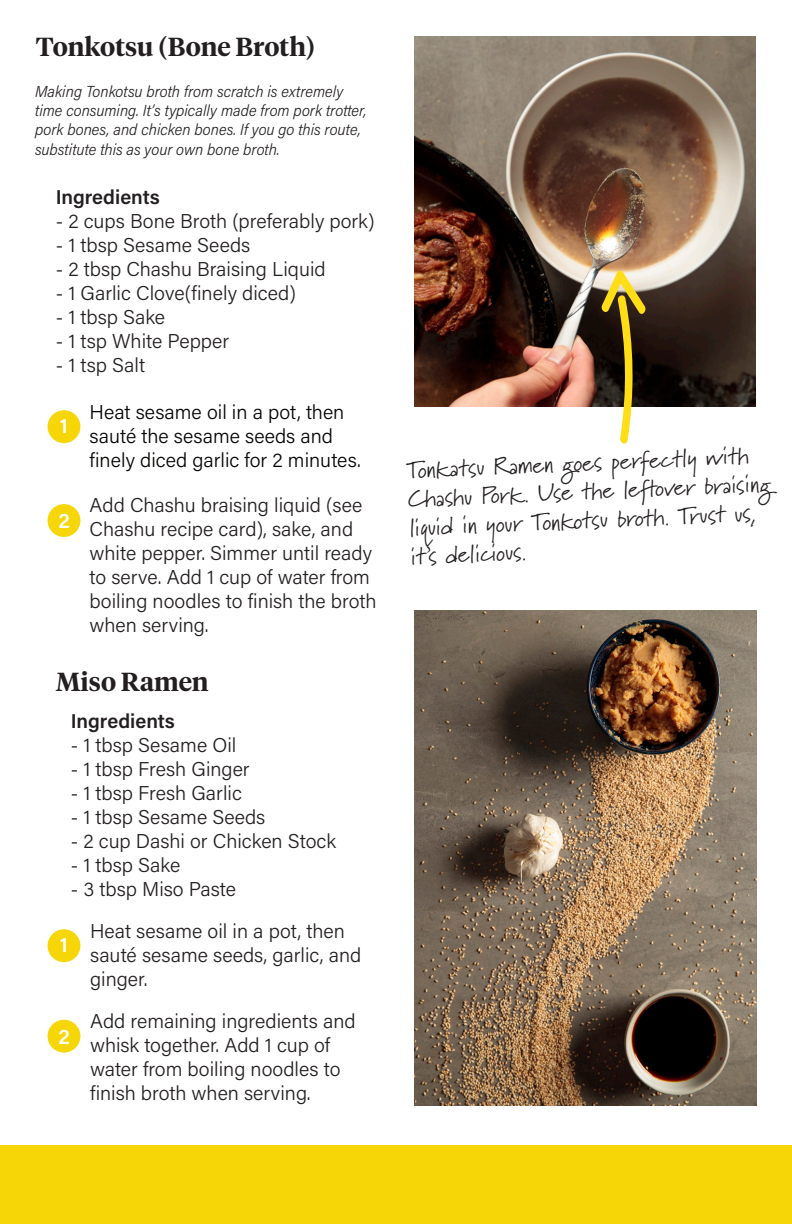
<style>
.page{position:relative;width:792px;height:1224px;background:#fff}
.page>*{position:absolute;margin:0;border:0;box-sizing:border-box;transform-origin:0 0}
.t1{font:600 26px "Tiempos Headline";color:#231f20}
.t2{font:24px/29.2px "Marydale";color:#231f20}
.t3{font:600 21.2px "Acumin Pro";color:#fff}
.t4{font:300 20px/24px "Acumin Pro";color:#231f20}
.t5{font:300 20px/24px "Acumin Pro";color:#040503}
.t6{font:600 20px "Acumin Pro";color:#231f20}
.t7{font:italic 300 16px/19.2px "Acumin Pro Semi Cond";color:#231f20}
</style>
<div class="page">
<div style="left:48px;top:410px;width:32px;height:33px;background:#f7d608;border-radius:50%"></div>
<div style="left:48px;top:929px;width:32px;height:33px;background:#f7d608;border-radius:50%"></div>
<div style="left:48px;top:504px;width:32px;height:33px;background:#f7d608;border-radius:50%"></div>
<div style="left:0;top:1145px;width:792px;height:79px;background:#f7d608"></div>
<div style="left:48px;top:1020px;width:32px;height:33px;background:#f7d608;border-radius:50%"></div>
<img style="left:414px;top:36px;width:342px;height:370px">
<svg style="left:600px;top:270px;width:48px;height:174px"></svg>
<img style="left:414px;top:610px;width:343px;height:496px">
<p class="t1" style="left:36px;top:29px;width:281px">Tonkotsu (Bone Broth)</p>
<p class="t7" style="left:35px;top:81px;width:333px">Making Tonkotsu broth from scratch is extremely time consuming. It’s typically made from pork trotter, pork bones, and chicken bones. If you go this route, substitute this as your own bone broth.</p>
<p class="t6" style="left:56px;top:183px;width:106px">Ingredients</p>
<p class="t4" style="left:56px;top:208px;width:320px">- 2 cups Bone Broth (preferably pork)</p>
<p class="t4" style="left:56px;top:232px;width:196px">- 1 tbsp Sesame Seeds</p>
<p class="t4" style="left:56px;top:256px;width:271px">- 2 tbsp Chashu Braising Liquid</p>
<p class="t4" style="left:56px;top:280px;width:242px">- 1 Garlic Clove(finely diced)</p>
<p class="t4" style="left:56px;top:304px;width:111px">- 1 tbsp Sake</p>
<p class="t4" style="left:56px;top:328px;width:175px">- 1 tsp White Pepper</p>
<p class="t4" style="left:56px;top:352px;width:91px">- 1 tsp Salt</p>
<p class="t3" style="left:60px;top:411px;width:10px">1</p>
<p class="t3" style="left:58px;top:506px;width:13px">2</p>
<p class="t5" style="left:90px;top:399px;width:273px">Heat sesame oil in a pot, then sauté the sesame seeds and finely diced garlic for 2 minutes.</p>
<p class="t4" style="left:90px;top:493px;width:288px">Add Chashu braising liquid (see<br>Chashu recipe card), sake, and white pepper. Simmer until ready to serve. Add 1 cup of water from boiling noodles to finish the broth when serving.</p>
<p class="t1" style="left:56px;top:664px;width:154px">Miso Ramen</p>
<p class="t6" style="left:71px;top:707px;width:106px">Ingredients</p>
<p class="t4" style="left:71px;top:732px;width:167px">- 1 tbsp Sesame Oil</p>
<p class="t4" style="left:71px;top:756px;width:180px">- 1 tbsp Fresh Ginger</p>
<p class="t4" style="left:71px;top:780px;width:173px">- 1 tbsp Fresh Garlic</p>
<p class="t4" style="left:71px;top:804px;width:196px">- 1 tbsp Sesame Seeds</p>
<p class="t4" style="left:71px;top:828px;width:267px">- 2 cup Dashi or Chicken Stock</p>
<p class="t4" style="left:71px;top:852px;width:111px">- 1 tbsp Sake</p>
<p class="t4" style="left:71px;top:876px;width:167px">- 3 tbsp Miso Paste</p>
<p class="t3" style="left:60px;top:930px;width:10px">1</p>
<p class="t3" style="left:58px;top:1021px;width:13px">2</p>
<p class="t4" style="left:90px;top:918px;width:273px">Heat sesame oil in a pot, then sauté sesame seeds, garlic, and ginger.</p>
<p class="t4" style="left:90px;top:1008px;width:267px">Add remaining ingredients and whisk together. Add 1 cup of water from boiling noodles to finish broth when serving.</p>
<p class="t2" style="left:406px;top:454px;width:365px;rotate:-2deg">Tonkatsu Ramen goes perfectly with<br>Chashu Pork. Use the left over braising liquid in your Tonkotsu broth. Trust us, it’s delicious.</p>
</div>
